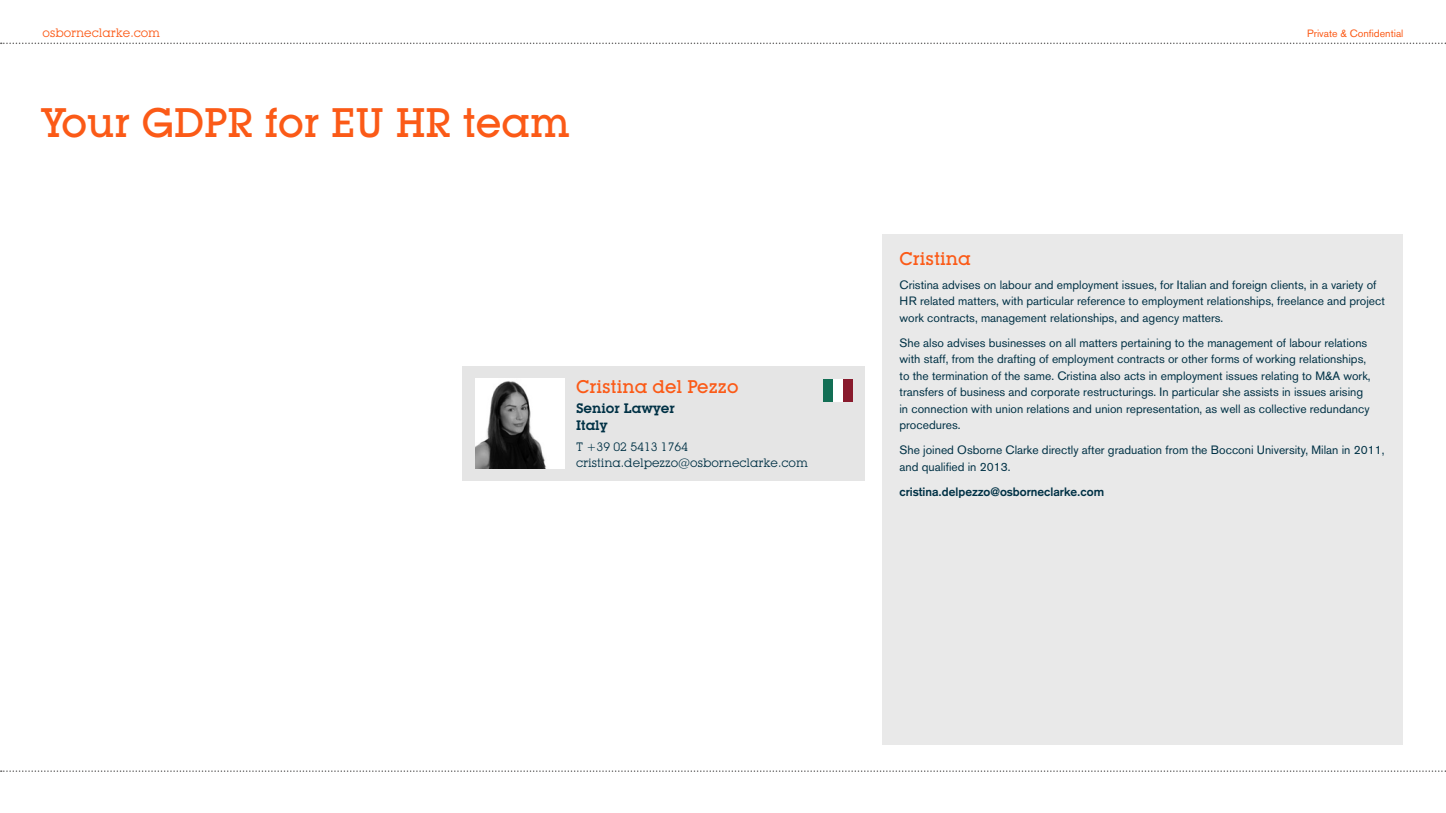
<style>
.page{position:relative;width:1446px;height:813px;background:#fff}
.page>*{position:absolute;margin:0;border:0;box-sizing:border-box;transform-origin:0 0}
.t1{font:500 40.5px "Lubalin Graph IT Cby BT";color:#fb5a17}
.t2{font:500 18px "Lubalin Graph IT Cby BT";color:#fb5a17}
.t3{font:600 13.5px/16.5px "Lubalin Graph IT Cby BT";color:#003145}
.t4{font:12px/16.5px "Akzidenz Grotesk BE";color:#003145}
.t5{font:12px/16.5px "Lubalin Graph IT Cby BT";color:#003145}
.t6{font:700 12px "Akzidenz Grotesk";color:#003145}
.t7{font:12px "Lubalin Graph IT Cby BT";color:#fb5a17}
.t8{font:10.5px "Akzidenz Grotesk BE";color:#fb5a17}
</style>
<div class="page">
<div style="left:882px;top:234px;width:521px;height:510px;background:#e9e9e9"></div>
<svg style="left:1px;top:43px;width:1445px;height:1px"></svg>
<svg style="left:1px;top:770px;width:1445px;height:1px"></svg>
<div style="left:462px;top:366px;width:403px;height:114px;background:#e5e5e5"></div>
<img style="left:475px;top:378px;width:89px;height:90px">
<div style="left:823px;top:378px;width:10px;height:23px;background:#136f55"></div>
<div style="left:842px;top:378px;width:10px;height:23px;background:#891b2d"></div>
<div style="left:833px;top:378px;width:9px;height:23px;background:#fff"></div>
<p class="t7" style="left:43px;top:25px;width:119px">osborneclarke.com</p>
<p class="t8" style="left:1307px;top:27px;width:98px">Private &amp; Confidential</p>
<h1 class="t1" style="left:43px;top:98px;width:529px">Your GDPR for EU HR team</h1>
<h2 class="t2" style="left:576px;top:375px;width:164px">Cristina del Pezzo</h2>
<p class="t3" style="left:576px;top:400px;width:100px">Senior Lawyer<br>Italy</p>
<p class="t5" style="left:576px;top:438px;width:233px">T +39 02 5413 1764 cristina.delpezzo@osborneclarke.com</p>
<h2 class="t2" style="left:899px;top:247px;width:73px">Cristina</h2>
<p class="t4" style="left:899px;top:276px;width:487px">Cristina advises on labour and employment issues, for Italian and foreign clients, in a variety of<br>HR related matters, with particular reference to employment relationships, freelance and project work contracts, management relationships, and agency matters.</p>
<p class="t4" style="left:899px;top:334px;width:472px">She also advises businesses on all matters pertaining to the management of labour relations with staff, from the drafting of employment contracts or other forms of working relationships, to the termination of the same. Cristina also acts in employment issues relating to M&amp;A work, transfers of business and corporate restructurings. In particular she assists in issues arising in connection with union relations and union representation, as well as collective redundancy procedures.</p>
<p class="t4" style="left:899px;top:441px;width:486px">She joined Osborne Clarke directly after graduation from the Bocconi University, Milan in 2011, and qualified in 2013.</p>
<p class="t6" style="left:899px;top:484px;width:206px">cristina.delpezzo@osborneclarke.com</p>
</div>
